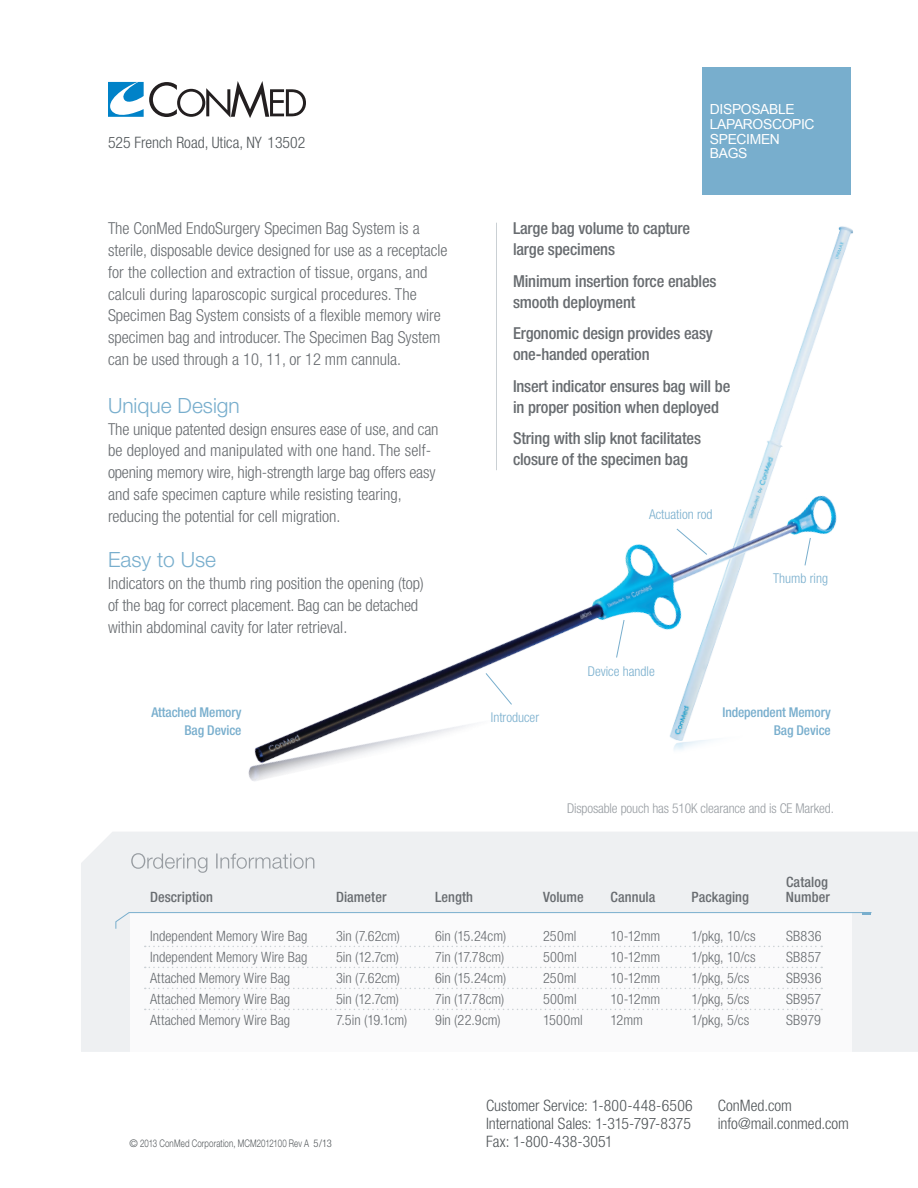
<style>
.page{position:relative;width:918px;height:1188px;background:#fff}
.page>*{position:absolute;margin:0;border:0;box-sizing:border-box;transform-origin:0 0}
.t1{font:300 21px "Helvetica Neue LT Std";color:#78aecd}
.Paragraph_Style_1{font:300 condensed 16.5px/21.8px "Helvetica Neue LT Std";color:#686c70}
.Paragraph_Style_1-2{font:500 condensed 16.5px/21px "Helvetica Neue LT Std";letter-spacing:-.01em;color:#686c70}
.Body_Copy{font:300 condensed 15.75px/18px "Helvetica Neue LT Std";color:#515659}
.t2{font:300 condensed 14.25px "Helvetica Neue LT Std";color:#686c70}
.t3{font:500 condensed 14.25px "Helvetica Neue LT Std";letter-spacing:.005em;color:#686c70}
.t4{font:13.8px/14.7px "Arial";letter-spacing:-.025em;color:#fff}
.Paragraph_Style_1-3{font:500 condensed 13.5px "Helvetica Neue LT Std";letter-spacing:-.01em;color:#78aecd}
.Paragraph_Style_1-4{font:300 condensed 13.5px "Helvetica Neue LT Std";letter-spacing:-.01em;color:#989da2}
.Paragraph_Style_1-5{font:300 condensed 13.5px "Helvetica Neue LT Std";color:#78aecd}
.Body_Copy-2{font:300 10.5px "Helvetica Neue LT Std";letter-spacing:.02em;color:#515659}
.s1{font-stretch:condensed}
</style>
<div class="page">
<div style="left:81px;top:832px;width:837px;height:220px;background:#eef0f2"></div>
<div style="left:130px;top:913px;width:722px;height:139px;background:#fafafb"></div>
<svg style="left:131px;top:853px;width:183px;height:20px;background:#dee1e3"></svg>
<svg style="left:115px;top:912px;width:757px;height:17px"></svg>
<svg style="left:145px;top:946px;width:677px;height:1px"></svg>
<svg style="left:145px;top:967px;width:677px;height:1px"></svg>
<svg style="left:145px;top:988px;width:677px;height:1px"></svg>
<svg style="left:145px;top:1009px;width:677px;height:1px"></svg>
<hr style="left:496px;top:223px;width:1px;height:247px;background:#cad0d4">
<div style="left:702px;top:68px;width:148px;height:127px;background:#78aecd"></div>
<img style="left:754px;top:226px;width:99px;height:259px">
<img style="left:248px;top:485px;width:589px;height:296px">
<svg style="left:108px;top:81px;width:198px;height:37px"></svg>
<svg style="left:485px;top:672px;width:28px;height:33px"></svg>
<svg style="left:616px;top:619px;width:9px;height:39px"></svg>
<svg style="left:676px;top:528px;width:32px;height:28px"></svg>
<svg style="left:804px;top:537px;width:7px;height:29px"></svg>
<p class="Body_Copy" style="left:108px;top:134px;width:199px">525 French Road, Utica, NY 13502</p>
<p class="Paragraph_Style_1" style="left:108px;top:218px;width:341px">The ConMed EndoSurgery Specimen Bag System is a sterile, disposable device designed for use as a receptacle for the collection and extraction of tissue, organs, and calculi during laparoscopic surgical procedures. The Specimen Bag System consists of a flexible memory wire specimen bag and introducer. The Specimen Bag System can be used through a 10, 11, or 12 mm cannula.</p>
<p class="t1" style="left:108px;top:393px;width:133px">Unique Design</p>
<p class="Paragraph_Style_1" style="left:108px;top:418px;width:332px">The unique patented design ensures ease of use, and can be deployed and manipulated with one hand. The self&shy;opening memory wire, high-strength large bag offers easy and safe specimen capture while resisting tearing, reducing the potential for cell migration.</p>
<p class="t1" style="left:108px;top:547px;width:110px">Easy to Use</p>
<p class="Paragraph_Style_1" style="left:108px;top:572px;width:317px">Indicators on the thumb ring position the opening (top) of the bag for correct placement. Bag can be detached within abdominal cavity for later retrieval.</p>
<p class="Paragraph_Style_1-3" style="left:151px;top:704px;width:92px">Attached Memory</p>
<p class="Paragraph_Style_1-3" style="left:184px;top:722px;width:59px">Bag Device</p>
<p class="t4" style="left:710px;top:102px;width:106px">DISPOSABLE<br>LAPAROSCOPIC</p>
<p class="t4" style="left:710px;top:132px;width:72px">SPECIMEN<br>BAGS</p>
<p class="Paragraph_Style_1-2" style="left:513px;top:218px;width:179px">Large bag volume to capture large specimens</p>
<p class="Paragraph_Style_1-2" style="left:513px;top:270px;width:205px">Minimum insertion force enables smooth deployment</p>
<p class="Paragraph_Style_1-2" style="left:513px;top:323px;width:201px">Ergonomic design provides easy one-handed operation</p>
<p class="Paragraph_Style_1-2" style="left:513px;top:375px;width:219px">Insert indicator ensures bag will be in proper position when deployed</p>
<p class="Paragraph_Style_1-2" style="left:513px;top:428px;width:190px">String with slip knot facilitates closure of the specimen bag</p>
<p class="Paragraph_Style_1-5" style="left:649px;top:506px;width:65px">Actuation rod</p>
<p class="Paragraph_Style_1-5" style="left:773px;top:570px;width:56px">Thumb ring</p>
<p class="Paragraph_Style_1-5" style="left:491px;top:710px;width:50px">Introducer</p>
<p class="Paragraph_Style_1-5" style="left:588px;top:663px;width:68px">Device handle</p>
<p class="Paragraph_Style_1-3" style="left:722px;top:704px;width:110px">Independent Memory</p>
<p class="Paragraph_Style_1-3" style="left:774px;top:722px;width:59px">Bag Device</p>
<p class="Paragraph_Style_1-4" style="left:567px;top:801px;width:268px">Disposable pouch has 510K clearance and is CE Marked.</p>
<p class="t3" style="left:786px;top:874px;width:44px">Catalog</p>
<p class="t3" style="left:150px;top:889px;width:65px">Description</p>
<p class="t3" style="left:336px;top:889px;width:52px">Diameter</p>
<p class="t3" style="left:435px;top:889px;width:40px">Length</p>
<p class="t3" style="left:543px;top:889px;width:42px">Volume</p>
<p class="t3" style="left:611px;top:889px;width:46px">Cannula</p>
<p class="t3" style="left:691px;top:889px;width:59px">Packaging</p>
<p class="t3" style="left:786px;top:889px;width:45px">Number</p>
<p class="t2" style="left:150px;top:928px;width:159px">Independent Memory Wire Bag</p>
<p class="t2" style="left:336px;top:928px;width:66px">3in (7.62cm)</p>
<p class="t2" style="left:435px;top:928px;width:73px">6in (15.24cm)</p>
<p class="t2" style="left:543px;top:928px;width:35px">250ml</p>
<p class="t2" style="left:611px;top:928px;width:51px">10-12mm</p>
<p class="t2" style="left:692px;top:928px;width:66px">1/pkg, 10/cs</p>
<p class="t2" style="left:786px;top:928px;width:37px">SB836</p>
<p class="t2" style="left:150px;top:949px;width:159px">Independent Memory Wire Bag</p>
<p class="t2" style="left:336px;top:949px;width:65px">5in (12.7cm)</p>
<p class="t2" style="left:435px;top:949px;width:71px">7in (17.78cm)</p>
<p class="t2" style="left:543px;top:949px;width:35px">500ml</p>
<p class="t2" style="left:611px;top:949px;width:51px">10-12mm</p>
<p class="t2" style="left:692px;top:949px;width:66px">1/pkg, 10/cs</p>
<p class="t2" style="left:786px;top:949px;width:37px">SB857</p>
<p class="t2" style="left:150px;top:970px;width:142px">Attached Memory Wire Bag</p>
<p class="t2" style="left:336px;top:970px;width:66px">3in (7.62cm)</p>
<p class="t2" style="left:435px;top:970px;width:73px">6in (15.24cm)</p>
<p class="t2" style="left:543px;top:970px;width:35px">250ml</p>
<p class="t2" style="left:611px;top:970px;width:51px">10-12mm</p>
<p class="t2" style="left:692px;top:970px;width:59px">1/pkg, 5/cs</p>
<p class="t2" style="left:786px;top:970px;width:37px">SB936</p>
<p class="t2" style="left:150px;top:991px;width:142px">Attached Memory Wire Bag</p>
<p class="t2" style="left:336px;top:991px;width:65px">5in (12.7cm)</p>
<p class="t2" style="left:435px;top:991px;width:71px">7in (17.78cm)</p>
<p class="t2" style="left:543px;top:991px;width:35px">500ml</p>
<p class="t2" style="left:611px;top:991px;width:51px">10-12mm</p>
<p class="t2" style="left:692px;top:991px;width:59px">1/pkg, 5/cs</p>
<p class="t2" style="left:786px;top:991px;width:37px">SB957</p>
<p class="t2" style="left:150px;top:1012px;width:142px">Attached Memory Wire Bag</p>
<p class="t2" style="left:336px;top:1012px;width:73px">7.5in (19.1cm)</p>
<p class="t2" style="left:435px;top:1012px;width:67px">9in (22.9cm)</p>
<p class="t2" style="left:543px;top:1012px;width:41px">1500ml</p>
<p class="t2" style="left:611px;top:1012px;width:34px">12mm</p>
<p class="t2" style="left:692px;top:1012px;width:59px">1/pkg, 5/cs</p>
<p class="t2" style="left:786px;top:1012px;width:37px">SB979</p>
<p class="Body_Copy-2" style="left:130px;top:1137px;width:204px">© 2013 ConMed Corporation, MCM2012100 Rev A <span class="s1">5/13</span></p>
<p class="Body_Copy" style="left:486px;top:1097px;width:208px">Customer Service: 1-800-448-6506<br>International Sales: 1-315-797-8375<br>Fax: 1-800-438-3051</p>
<p class="Body_Copy" style="left:718px;top:1097px;width:133px">ConMed.com info@mail.conmed.com</p>
</div>
